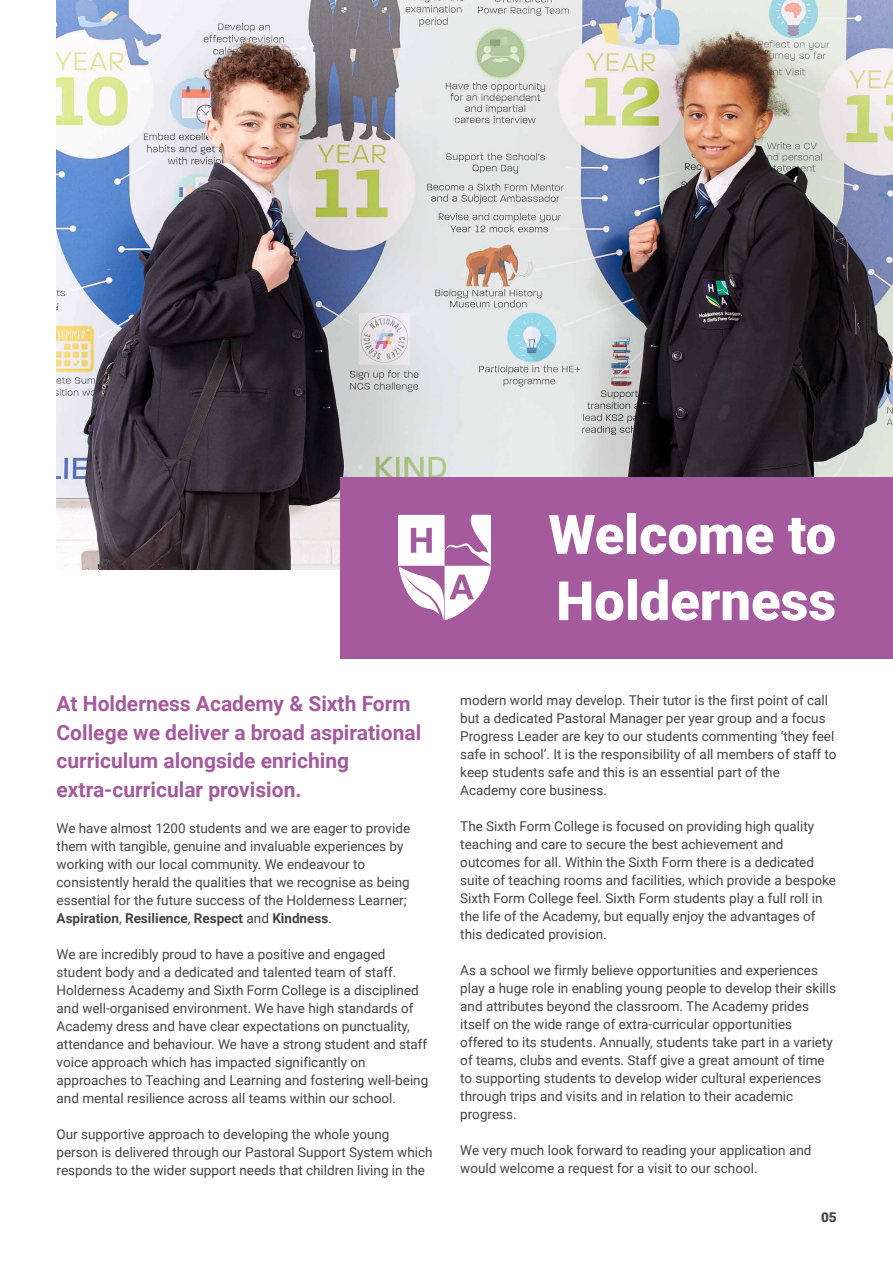
<style>
.page{position:relative;width:893px;height:1263px;background:#fff}
.page>*{position:absolute;margin:0;border:0;box-sizing:border-box;transform-origin:0 0}
.t1{font:900 54.3px/66.4px "Roboto";color:#fff}
.t2{font:700 21px/28.5px "Roboto";color:#a55a9e}
.t3{font:13.5px/18px "Roboto";color:#464345}
.t4{font:900 13.5px "Roboto";color:#464345}
.s1{font-weight:700}
</style>
<div class="page">
<img style="left:57px;top:0;width:836px;height:569px">
<div style="left:341px;top:477px;width:552px;height:182px;background:#a55a9e"></div>
<svg style="left:398px;top:515px;width:93px;height:105px"></svg>
<h1 class="t1" style="left:548px;top:499px;width:289px">Welcome to<br>Holderness</h1>
<h2 class="t2" style="left:57px;top:689px;width:366px">At Holderness Academy &amp; Sixth Form College we deliver a broad aspirational curriculum alongside enriching extra-curricular provision.</h2>
<p class="t3" style="left:57px;top:818px;width:355px">We have almost 1200 students and we are eager to provide them with tangible, genuine and invaluable experiences by working with our local community. We endeavour to consistently herald the qualities that we recognise as being essential for the future success of the Holderness Learner; <span class="s1">Aspiration</span>, <span class="s1">Resilience</span>, <span class="s1">Respect</span> and <span class="s1">Kindness</span>.</p>
<p class="t3" style="left:57px;top:944px;width:373px">We are incredibly proud to have a positive and engaged student body and a dedicated and talented team of staff.<br>Holderness Academy and Sixth Form College is a disciplined and well-organised environment. We have high standards of Academy dress and have clear expectations on punctuality, attendance and behaviour. We have a strong student and staff voice approach which has impacted significantly on approaches to Teaching and Learning and fostering well-being and mental resilience across all teams within our school.</p>
<p class="t3" style="left:57px;top:1124px;width:378px">Our supportive approach to developing the whole young person is delivered through our Pastoral Support System which responds to the wider support needs that children living in the</p>
<p class="t3" style="left:460px;top:691px;width:378px">modern world may develop. Their tutor is the first point of call but a dedicated Pastoral Manager per year group and a focus Progress Leader are key to our students commenting ‘they feel safe in school’. It is the responsibility of all members of staff to keep students safe and this is an essential part of the Academy core business.</p>
<p class="t3" style="left:460px;top:817px;width:377px">The Sixth Form College is focused on providing high quality teaching and care to secure the best achievement and outcomes for all. Within the Sixth Form there is a dedicated suite of teaching rooms and facilities, which provide a bespoke Sixth Form College feel. Sixth Form students play a full roll in the life of the Academy, but equally enjoy the advantages of this dedicated provision.</p>
<p class="t3" style="left:460px;top:961px;width:377px">As a school we firmly believe opportunities and experiences play a huge role in enabling young people to develop their skills and attributes beyond the classroom. The Academy prides itself on the wide range of extra-curricular opportunities offered to its students. Annually, students take part in a variety of teams, clubs and events. Staff give a great amount of time to supporting students to develop wider cultural experiences through trips and visits and in relation to their academic progress.</p>
<p class="t3" style="left:460px;top:1141px;width:353px">We very much look forward to reading your application and would welcome a request for a visit to our school.</p>
<p class="t4" style="left:821px;top:1208px;width:17px">05</p>
</div>
